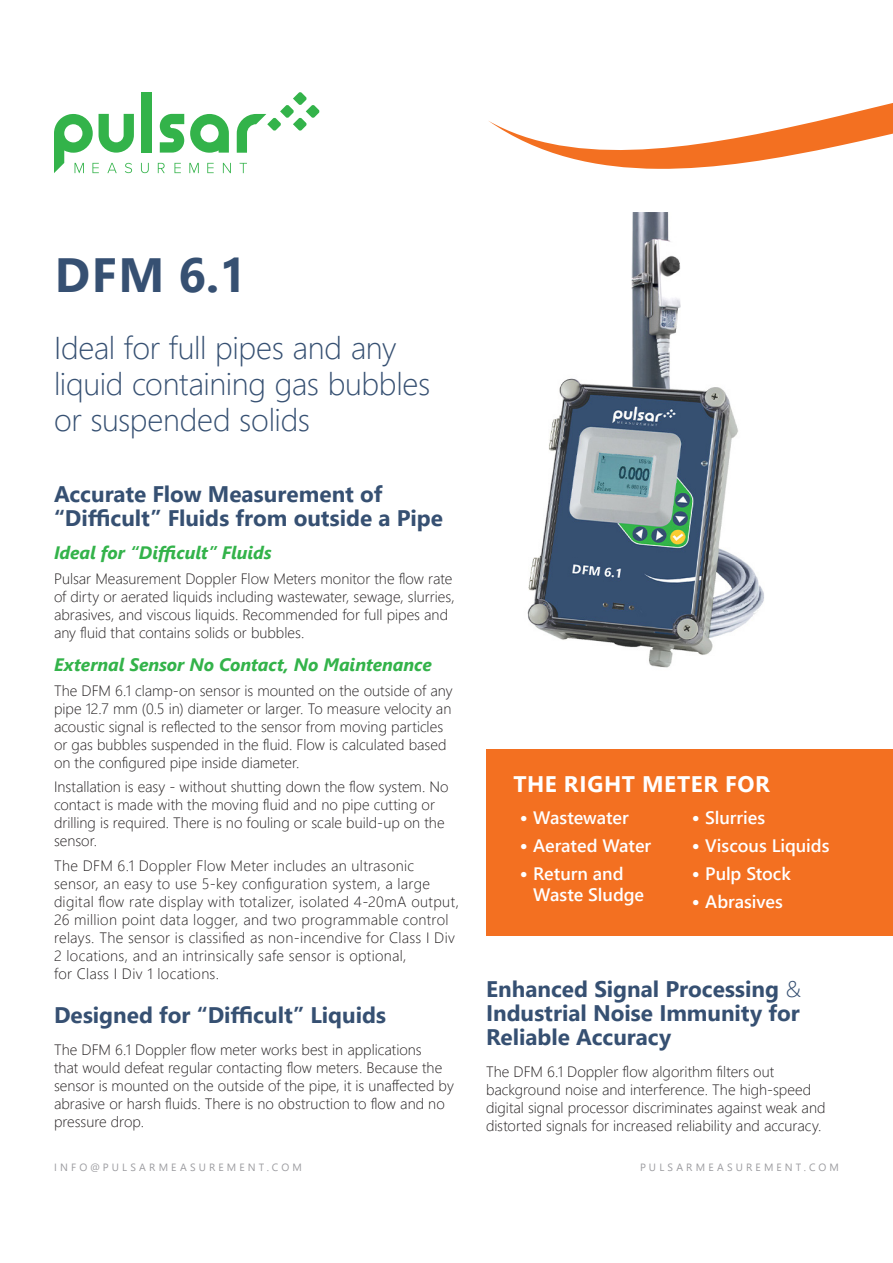
<style>
.page{position:relative;width:893px;height:1263px;background:#fff}
.page>*{position:absolute;margin:0;border:0;box-sizing:border-box;transform-origin:0 0}
.Product_Name{font:700 48px "Segoe UI";color:#365072}
.Feature{font:300 31.5px/36px "Segoe UI";letter-spacing:-.01em;color:#365072}
.Header_1{font:700 22.5px/24px "Segoe UI";color:#365072}
.Orange_Box_Header{font:700 22.5px "Segoe UI";letter-spacing:.03em;color:#fff}
.t1{font:600 18px/21px "Segoe UI";letter-spacing:-.005em;color:#fff}
.Header_2{font:italic 700 18px "Segoe UI";letter-spacing:-.005em;color:#33b34a}
.Body{font:300 15px/18px "Segoe UI";letter-spacing:.005em;color:#231f20}
.t2{font:10.5px "Segoe UI";letter-spacing:.3em;color:#9c9ca0}
.s1{font-family:"Proxima Nova";font-weight:700;font-size:22.5px}
.s2{font-weight:300}
</style>
<div class="page">
<svg style="left:489px;top:103px;width:404px;height:66px"></svg>
<div style="left:142px;top:92px;width:10px;height:61px;background:#33b34a"></div>
<svg style="left:160px;top:114px;width:24px;height:39px"></svg>
<svg style="left:190px;top:114px;width:39px;height:39px"></svg>
<svg style="left:237px;top:92px;width:82px;height:61px"></svg>
<svg style="left:54px;top:114px;width:80px;height:59px"></svg>
<svg style="left:141px;top:163px;width:8px;height:10px"></svg>
<svg style="left:158px;top:163px;width:7px;height:10px"></svg>
<svg style="left:174px;top:163px;width:7px;height:10px"></svg>
<svg style="left:189px;top:163px;width:10px;height:10px"></svg>
<svg style="left:207px;top:163px;width:7px;height:10px"></svg>
<svg style="left:223px;top:163px;width:8px;height:10px"></svg>
<svg style="left:240px;top:163px;width:7px;height:10px"></svg>
<img style="left:527px;top:212px;width:237px;height:456px">
<div style="left:486px;top:784px;width:407px;height:152px;background:#f37021"></div>
<div style="left:486px;top:749px;width:407px;height:43px;background:#f37021"></div>
<p class="Product_Name" style="left:55px;top:229px;width:193px">DFM 6.1</p>
<p class="Feature" style="left:54px;top:327px;width:378px">Ideal for full pipes and any liquid containing gas bubbles or suspended solids</p>
<p class="Header_1" style="left:54px;top:480px;width:391px">Accurate Flow Measurement of “Difficult” Fluids from outside a Pipe</p>
<p class="Header_2" style="left:54px;top:536px;width:219px">Ideal for “Difficult” Fluids</p>
<p class="Body" style="left:54px;top:568px;width:402px">Pulsar Measurement Doppler Flow Meters monitor the flow rate of dirty or aerated liquids including wastewater, sewage, slurries, abrasives, and viscous liquids. Recommended for full pipes and any fluid that contains solids or bubbles.</p>
<p class="Header_2" style="left:54px;top:647px;width:379px">External Sensor No Contact, No Maintenance</p>
<p class="Body" style="left:54px;top:680px;width:400px">The DFM 6.1 clamp-on sensor is mounted on the outside of any pipe 12.7 mm (0.5 in) diameter or larger. To measure velocity an acoustic signal is reflected to the sensor from moving particles or gas bubbles suspended in the fluid. Flow is calculated based on the configured pipe inside diameter.</p>
<p class="Body" style="left:54px;top:777px;width:396px">Installation is easy - without shutting down the flow system. No contact is made with the moving fluid and no pipe cutting or drilling is required. There is no fouling or scale build-up on the sensor.</p>
<p class="Body" style="left:54px;top:855px;width:406px">The DFM 6.1 Doppler Flow Meter includes an ultrasonic sensor, an easy to use 5-key configuration system, a large digital flow rate display with totalizer, isolated 4-20mA output, 26 million point data logger, and two programmable control relays. The sensor is classified as non-incendive for Class I Div 2 locations, and an intrinsically safe sensor is optional,<br>for Class I Div 1 locations.</p>
<p class="Header_1" style="left:54px;top:1002px;width:334px">Designed for “Difficult” Liquids</p>
<p class="Body" style="left:54px;top:1039px;width:401px">The DFM 6.1 Doppler flow meter works best in applications<br>that would defeat regular contacting flow meters. Because the sensor is mounted on the outside of the pipe, it is unaffected by abrasive or harsh fluids. There is no obstruction to flow and no pressure drop.</p>
<p class="Orange_Box_Header" style="left:513px;top:763px;width:258px">THE RIGHT METER FOR</p>
<p class="t1" style="left:520px;top:806px;width:110px"><span class="s1">•</span> Wastewater</p>
<p class="t1" style="left:520px;top:834px;width:133px"><span class="s1">•</span> Aerated Water</p>
<p class="t1" style="left:533px;top:861px;width:112px;text-indent:-14px"><span class="s1">•</span> Return and<br>Waste Sludge</p>
<p class="t1" style="left:692px;top:806px;width:75px"><span class="s1">•</span> Slurries</p>
<p class="t1" style="left:692px;top:834px;width:139px"><span class="s1">•</span> Viscous Liquids</p>
<p class="t1" style="left:692px;top:861px;width:101px"><span class="s1">•</span> Pulp Stock</p>
<p class="t1" style="left:692px;top:889px;width:93px"><span class="s1">•</span> Abrasives</p>
<p class="Header_1" style="left:486px;top:975px;width:316px;text-align:justify">Enhanced Signal Processing <span class="s2">&amp; </span>Industrial Noise Immunity for Reliable Accuracy</p>
<p class="Body" style="left:486px;top:1061px;width:341px">The DFM 6.1 Doppler flow algorithm filters out background noise and interference. The high-speed digital signal processor discriminates against weak and distorted signals for increased reliability and accuracy.</p>
<p class="t2" style="left:54px;top:1157px;width:249px">INFO@PULSARMEASUREMENT.COM</p>
<p class="t2" style="left:640px;top:1157px;width:200px">PULSARMEASUREMENT.COM</p>
</div>
